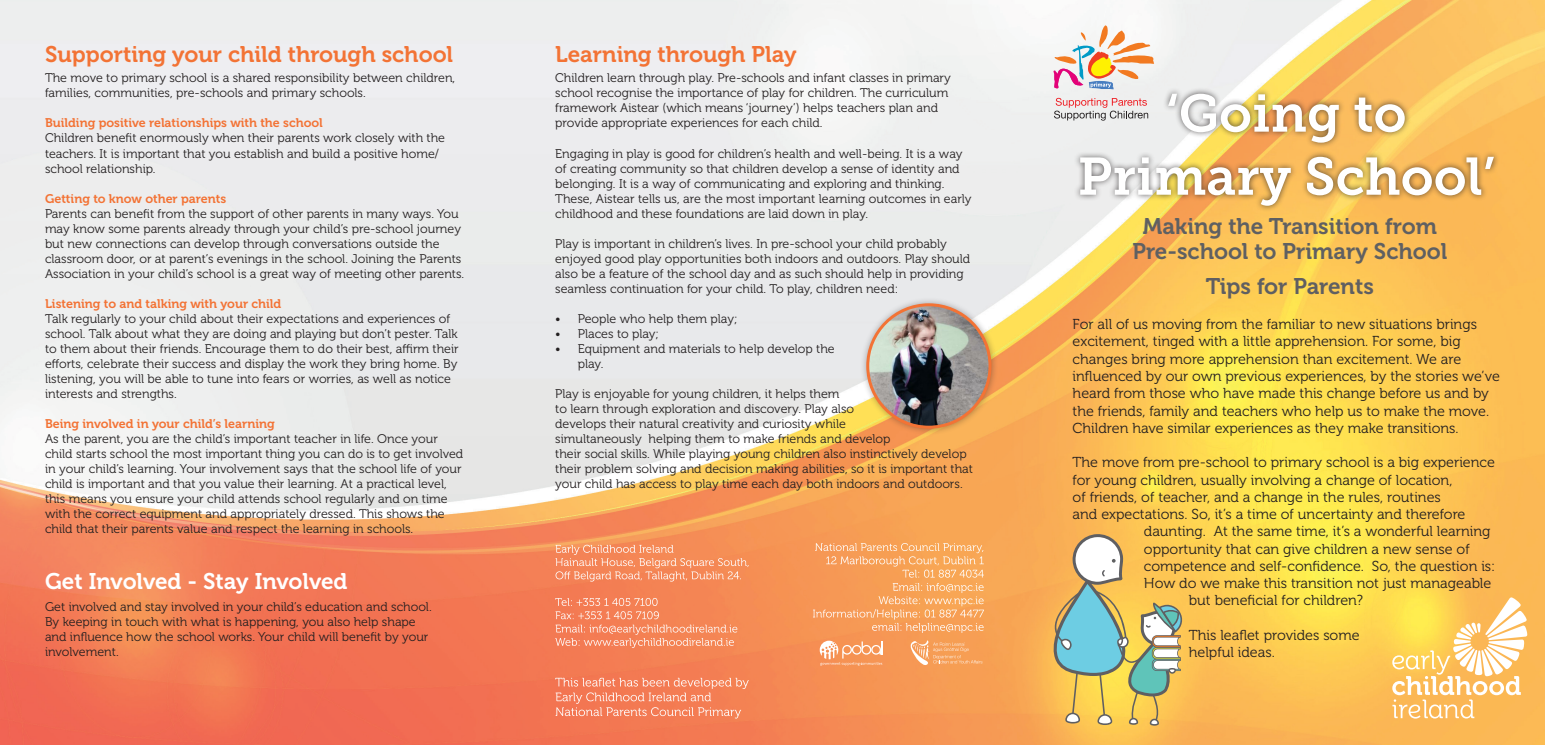
<style>
.page{position:relative;width:1545px;height:745px;background:#fff}
.page>*{position:absolute;margin:0;border:0;box-sizing:border-box;transform-origin:0 0}
.t1{font:52.5px/63px "Museo Slab 700";color:#fff;text-align:center}
.t2{font:22.5px "Museo 700";color:#f37335}
.t3{font:22.5px/25px "Museo 700";color:#5f6062;text-align:center}
.t4{font:22.5px "Museo 700";letter-spacing:-.005em;color:#fff}
.t5{font:22.5px "Museo 700";color:#5f5f62}
.t6{font:14.38px/17.2px "Museo 300";color:#231f20}
.t7{font:12.5px/15px "Museo 300";color:#231f20}
.t8{font:12.5px "Museo 700";color:#f37335}
</style>
<div class="page">
<img style="left:0;top:0;width:1545px;height:744px">
<svg style="left:1039px;top:533px;width:145px;height:192px;background:#d2c07d"></svg>
<svg style="left:1392px;top:597px;width:135px;height:121px"></svg>
<svg style="left:1054px;top:25px;width:100px;height:65px"></svg>
<svg style="left:1054px;top:98px;width:19px;height:22px"></svg>
<div style="left:1073px;top:87px;width:427px;height:125px;background:#231f20;opacity:.75"></div>
<svg style="left:555px;top:597px;width:182px;height:50px;background:#f48e66"></svg>
<svg style="left:555px;top:544px;width:194px;height:37px;background:#f5976b"></svg>
<svg style="left:555px;top:677px;width:194px;height:41px;background:#f48c6a"></svg>
<svg style="left:820px;top:640px;width:62px;height:25px;background:#f7ad7d"></svg>
<svg style="left:910px;top:640px;width:72px;height:25px;background:#f7aa6c"></svg>
<svg style="left:813px;top:542px;width:171px;height:90px;background:#f7a764"></svg>
<div style="left:859px;top:296px;width:139px;height:139px;background:#231f20;opacity:.35"></div>
<img style="left:868px;top:304px;width:122px;height:123px;border-radius:61px">
<div style="left:866px;top:303px;width:125px;height:125px;border:3px solid #f37335;border-radius:50%"></div>
<p class="t2" style="left:45px;top:42px;width:410px">Supporting your child through school</p>
<p class="t2" style="left:555px;top:42px;width:243px">Learning through Play</p>
<p class="t7" style="left:45px;top:71px;width:412px">The move to primary school is a shared responsibility between children, families, communities, pre-schools and primary schools.</p>
<p class="t8" style="left:45px;top:116px;width:279px">Building positive relationships with the school</p>
<p class="t7" style="left:45px;top:131px;width:402px">Children benefit enormously when their parents work closely with the teachers. It is important that you establish and build a positive home/ school relationship.</p>
<p class="t8" style="left:45px;top:191px;width:183px">Getting to know other parents</p>
<p class="t7" style="left:45px;top:206px;width:421px">Parents can benefit from the support of other parents in many ways. You may know some parents already through your child’s pre-school journey but new connections can develop through conversations outside the classroom door, or at parent’s evenings in the school. Joining the Parents Association in your child’s school is a great way of meeting other parents.</p>
<p class="t8" style="left:45px;top:296px;width:238px">Listening to and talking with your child</p>
<p class="t7" style="left:45px;top:311px;width:415px">Talk regularly to your child about their expectations and experiences of school. Talk about what they are doing and playing but don’t pester. Talk to them about their friends. Encourage them to do their best, affirm their efforts, celebrate their success and display the work they bring home. By listening, you will be able to tune into fears or worries, as well as notice interests and strengths.</p>
<p class="t8" style="left:45px;top:416px;width:231px">Being involved in your child’s learning</p>
<p class="t7" style="left:45px;top:431px;width:420px">As the parent, you are the child’s important teacher in life. Once your child starts school the most important thing you can do is to get involved in your child’s learning. Your involvement says that the school life of your child is important and that you value their learning. At a practical level, this means you ensure your child attends school regularly and on time with the correct equipment and appropriately dressed. This shows the child that their parents value and respect the learning in schools.</p>
<p class="t4" style="left:45px;top:568px;width:304px">Get Involved - Stay Involved</p>
<p class="t7" style="left:45px;top:598px;width:388px">Get involved and stay involved in your child’s education and school.<br>By keeping in touch with what is happening, you also help shape and influence how the school works. Your child will benefit by your involvement.</p>
<p class="t7" style="left:555px;top:71px;width:397px">Children learn through play. Pre-schools and infant classes in primary school recognise the importance of play for children. The curriculum framework Aistear (which means ‘journey’) helps teachers plan and provide appropriate experiences for each child.</p>
<p class="t7" style="left:555px;top:146px;width:418px">Engaging in play is good for children’s health and well-being. It is a way of creating community so that children develop a sense of identity and belonging. It is a way of communicating and exploring and thinking.<br>These, Aistear tells us, are the most important learning outcomes in early childhood and these foundations are laid down in play.</p>
<p class="t7" style="left:555px;top:236px;width:416px">Play is important in children’s lives. In pre-school your child probably enjoyed good play opportunities both indoors and outdoors. Play should also be a feature of the school day and as such should help in providing seamless continuation for your child. To play, children need:</p>
<p class="t7" style="left:555px;top:311px;width:184px">• People who help them play;</p>
<p class="t7" style="left:555px;top:326px;width:105px">• Places to play;</p>
<p class="t7" style="left:578px;top:341px;width:259px;text-indent:-22px">• Equipment and materials to help develop the play.</p>
<p class="t7" style="left:555px;top:386px;width:419px">Play is enjoyable for young children, it helps them<br>to learn through exploration and discovery. Play also<br>develops their natural creativity and curiosity while<br>simultaneously helping them to make friends and develop<br>their social skills. While playing young children also instinctively develop their problem solving and decision making abilities, so it is important that your child has access to play time each day both indoors and outdoors.</p>
<p class="t1" style="left:1078px;top:82px;width:419px">‘Going to<br>Primary School’</p>
<p class="t3" style="left:1132px;top:214px;width:316px">Making the Transition from<br>Pre-school to Primary School</p>
<p class="t5" style="left:1206px;top:273px;width:170px">Tips for Parents</p>
<p class="t6" style="left:1073px;top:315px;width:429px">For all of us moving from the familiar to new situations brings excitement, tinged with a little apprehension. For some, big changes bring more apprehension than excitement. We are influenced by our own previous experiences, by the stories we’ve heard from those who have made this change before us and by the friends, family and teachers who help us to make the move.<br>Children have similar experiences as they make transitions.</p>
<p class="t6" style="left:1073px;top:453px;width:424px">The move from pre-school to primary school is a big experience</p>
<p class="t6" style="left:1073px;top:471px;width:381px">for young children, usually involving a change of location,</p>
<p class="t6" style="left:1073px;top:488px;width:370px">of friends, of teacher, and a change in the rules, routines</p>
<p class="t6" style="left:1073px;top:505px;width:394px">and expectations. So, it’s a time of uncertainty and therefore</p>
<p class="t6" style="left:1144px;top:522px;width:348px">daunting. At the same time, it’s a wonderful learning</p>
<p class="t6" style="left:1144px;top:540px;width:327px">opportunity that can give children a new sense of</p>
<p class="t6" style="left:1144px;top:557px;width:353px">competence and self-confidence. So, the question is:</p>
<p class="t6" style="left:1144px;top:574px;width:349px">How do we make this transition not just manageable</p>
<p class="t6" style="left:1189px;top:591px;width:176px">but beneficial for children?</p>
<p class="t6" style="left:1189px;top:626px;width:172px">This leaflet provides some</p>
<p class="t6" style="left:1189px;top:643px;width:87px">helpful ideas.</p>
</div>
